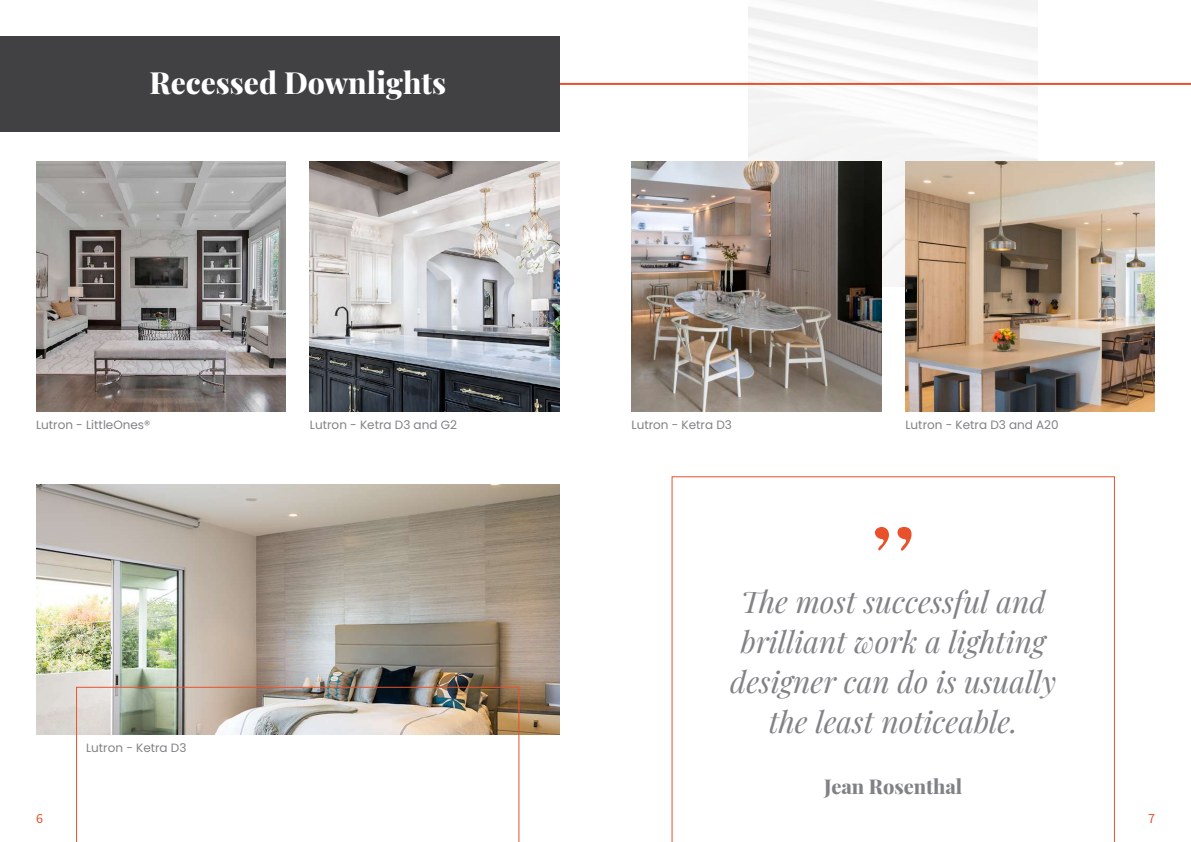
<style>
.page{position:relative;width:1191px;height:842px;background:#fff}
.page>*{position:absolute;margin:0;border:0;box-sizing:border-box;transform-origin:0 0}
.t1{font:italic 30px/40px "Playfair Display";color:#808285;text-align:center}
.t2{font:800 30px "Playfair Display";color:#fff}
.t3{font:800 20px "Playfair Display";color:#808285}
.t4{font:14px "Source Sans Pro";color:#e9512c}
.t5{font:12px "Poppins";color:#808285}
</style>
<div class="page">
<div style="left:748px;top:0;width:289px;height:286px;background:#f6f6f6"></div>
<hr style="left:505px;top:83px;width:686px;height:2px;background:#e9512c">
<div style="left:0;top:36px;width:559px;height:96px;background:#414042"></div>
<svg style="left:671px;top:476px;width:444px;height:366px"></svg>
<img style="left:36px;top:162px;width:249px;height:249px">
<img style="left:631px;top:162px;width:250px;height:249px">
<img style="left:310px;top:162px;width:249px;height:249px">
<img style="left:36px;top:485px;width:523px;height:249px">
<img style="left:905px;top:162px;width:250px;height:249px">
<svg style="left:76px;top:687px;width:443px;height:155px"></svg>
<h1 class="t2" style="left:149px;top:59px;width:298px">Recessed Downlights</h1>
<p class="t5" style="left:36px;top:417px;width:116px">Lutron - LittleOnes®</p>
<p class="t5" style="left:310px;top:417px;width:148px">Lutron - Ketra D3 and G2</p>
<p class="t5" style="left:631px;top:417px;width:102px">Lutron - Ketra D3</p>
<p class="t5" style="left:905px;top:417px;width:155px">Lutron - Ketra D3 and A20</p>
<p class="t5" style="left:86px;top:741px;width:102px">Lutron - Ketra D3</p>
<h1 class="t1" style="left:730px;top:579px;width:328px">The most successful and brilliant work a lighting designer can do is usually the least noticeable.</h1>
<h2 class="t3" style="left:824px;top:770px;width:140px">Jean Rosenthal</h2>
<p class="t4" style="left:36px;top:809px;width:8px">6</p>
<p class="t4" style="left:1148px;top:809px;width:8px">7</p>
</div>
